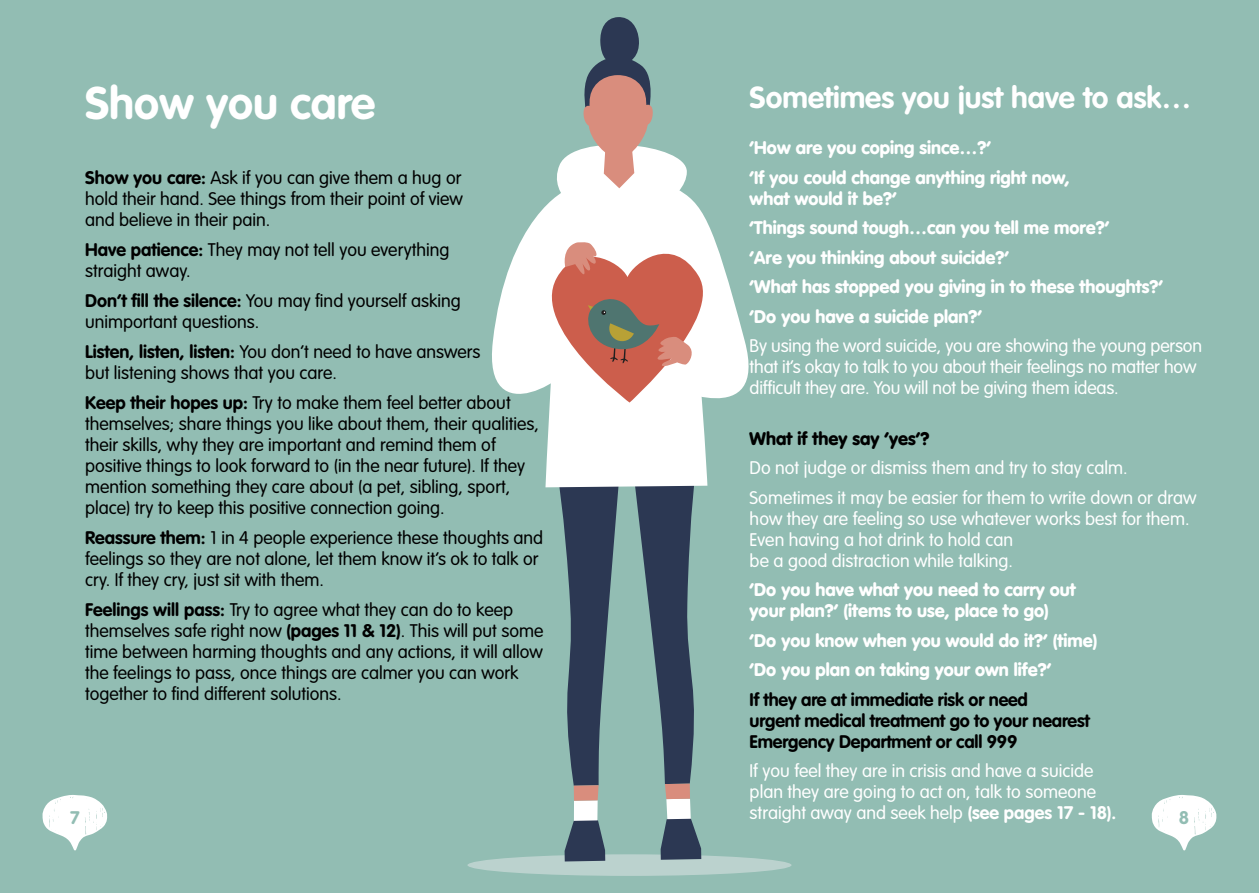
<style>
.page{position:relative;width:1259px;height:893px;background:#92bdb3}
.page>*{position:absolute;margin:0;border:0;box-sizing:border-box;transform-origin:0 0}
.t1{font:700 45px "VAG Rounded";color:#fff}
.t2{font:700 30px "VAG Rounded";color:#fff}
.t3{font:300 18px/21px "VAG Rounded";color:#000}
.t4{font:300 18px/21px "VAG Rounded";color:#fff}
.t5{font:900 18px/29.5px "VAG Rounded";color:#fff}
.t6{font:700 18px/21px "VAG Rounded";letter-spacing:-.01em;color:#000}
.t7{font:900 18px "VAG Rounded";color:#000}
.t8{font:700 18px "VAG Rounded";color:#92bdb3}
.s1{font-weight:700}
</style>
<div class="page">
<svg style="left:1151px;top:795px;width:65px;height:56px"></svg>
<svg style="left:43px;top:795px;width:64px;height:56px"></svg>
<div style="left:467px;top:854px;width:324px;height:22px;background:#bbd2ce;border-radius:50%"></div>
<svg style="left:482px;top:17px;width:287px;height:844px"></svg>
<h1 class="t1" style="left:85px;top:77px;width:292px">Show you care</h1>
<h2 class="t2" style="left:749px;top:79px;width:443px">Sometimes you just have to ask…</h2>
<p class="t5" style="left:749px;top:134px;width:322px">‘How are you coping since…?’<br>‘If you could change anything right now,</p>
<p class="t5" style="left:749px;top:184px;width:415px">what would it be?’<br>‘Things sound tough…can you tell me more?’<br>‘Are you thinking about suicide?’<br>‘What has stopped you giving in to these thoughts?’ ‘Do you have a suicide plan?’</p>
<p class="t4" style="left:749px;top:336px;width:454px">By using the word suicide, you are showing the young person that it’s okay to talk to you about their feelings no matter how difficult they are. You will not be giving them ideas.</p>
<p class="t7" style="left:749px;top:427px;width:181px">What if they say ‘yes’?</p>
<p class="t4" style="left:749px;top:454px;width:448px;line-height:29.5px">Do not judge or dismiss them and try to stay calm.<br>Sometimes it may be easier for them to write down or draw</p>
<p class="t4" style="left:749px;top:509px;width:441px">how they are feeling so use whatever works best for them.<br>Even having a hot drink to hold can<br>be a good distraction while talking.</p>
<p class="t5" style="left:749px;top:580px;width:328px;line-height:21px">‘Do you have what you need to carry out your plan?’ (items to use, place to go)</p>
<p class="t5" style="left:749px;top:626px;width:349px">‘Do you know when you would do it?’ (time) ‘Do you plan on taking your own life?’</p>
<p class="t6" style="left:749px;top:690px;width:342px">If they are at immediate risk or need<br>urgent medical treatment go to your nearest<br>Emergency Department or call 999</p>
<p class="t4" style="left:749px;top:761px;width:368px">If you feel they are in crisis and have a suicide plan they are going to act on, talk to someone straight away and seek help <span class="s1">(see pages 17 - 18).</span></p>
<p class="t3" style="left:85px;top:168px;width:379px;text-align:justify"><span class="s1">Show you care:</span> Ask if you can give them a hug or hold their hand. See things from their point of view and believe in their pain.</p>
<p class="t3" style="left:85px;top:240px;width:366px"><span class="s1">Have patience:</span> They may not tell you everything straight away.</p>
<p class="t3" style="left:85px;top:291px;width:377px"><span class="s1">Don’t fill the silence:</span> You may find yourself asking unimportant questions.</p>
<p class="t3" style="left:85px;top:342px;width:397px"><span class="s1">Listen, listen, listen:</span> You don’t need to have answers but listening shows that you care.</p>
<p class="t3" style="left:85px;top:393px;width:455px"><span class="s1">Keep their hopes up:</span> Try to make them feel better about themselves; share things you like about them, their qualities, their skills, why they are important and remind them of positive things to look forward to (in the near future). If they mention something they care about (a pet, sibling, sport, place) try to keep this positive connection going.</p>
<p class="t3" style="left:85px;top:528px;width:460px"><span class="s1">Reassure them:</span> 1 in 4 people experience these thoughts and feelings so they are not alone, let them know it’s ok to talk or cry. If they cry, just sit with them.</p>
<p class="t3" style="left:85px;top:600px;width:460px"><span class="s1">Feelings will pass:</span> Try to agree what they can do to keep themselves safe right now <span class="s1">(pages 11 &amp; 12)</span>. This will put some time between harming thoughts and any actions, it will allow the feelings to pass, once things are calmer you can work together to find different solutions.</p>
<p class="t8" style="left:70px;top:807px;width:11px">7</p>
<p class="t8" style="left:1179px;top:807px;width:12px">8</p>
</div>
